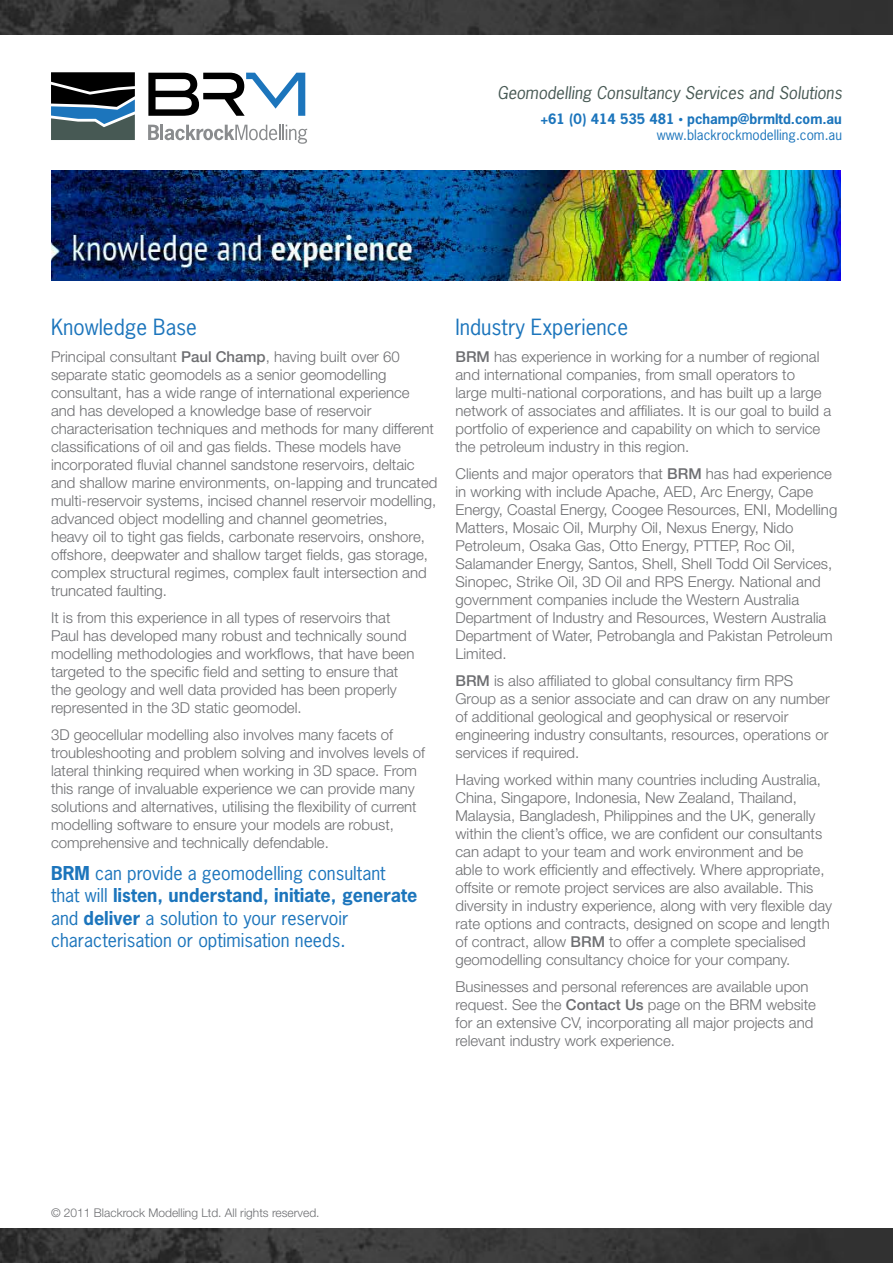
<style>
.page{position:relative;width:893px;height:1263px;background:#fff}
.page>*{position:absolute;margin:0;border:0;box-sizing:border-box;transform-origin:0 0}
.t1{font:21px "News Gothic Std";color:#1c75bc}
.t2{font:18px/22.5px "News Gothic Std";color:#1c75bc}
.t3{font:italic 16.5px "News Gothic Std";color:#475954}
.t4{font:300 15px/18px "Helvetica Neue";color:#6d6e71}
.t5{font:700 13.5px/16.2px "News Gothic Std";color:#1c75bc;text-align:right}
.t6{font:300 12px "Helvetica Neue";color:#6d6e71}
.s1{font-size:9px}
.s2{font-weight:400}
.s3{font-weight:500}
.s4{font-weight:700}
</style>
<div class="page">
<svg style="left:51px;top:72px;width:84px;height:68px;background:#3a4d58"></svg>
<svg style="left:148px;top:73px;width:157px;height:43px"></svg>
<svg style="left:148px;top:125px;width:11px;height:15px"></svg>
<hr style="left:160px;top:125px;width:3px;height:15px;background:#8a8c8e">
<svg style="left:165px;top:125px;width:142px;height:19px"></svg>
<img style="left:51px;top:170px;width:790px;height:110px">
<img style="left:0;top:1229px;width:893px;height:34px">
<img style="left:0;top:0;width:893px;height:34px">
<p class="t3" style="left:497px;top:82px;width:346px">Geomodelling Consultancy Services and Solutions</p>
<p class="t5" style="left:540px;top:111px;width:303px">+61 (0) 414 535 481 <span class="s1">•</span> pchamp@brmltd.com.au <span class="s2">www.blackrockmodelling.com.au</span></p>
<h1 class="t1" style="left:51px;top:314px;width:147px">Knowledge Base</h1>
<p class="t4" style="left:51px;top:348px;width:388px">Principal consultant <span class="s3">Paul Champ</span>, having built over 60 separate static geomodels as a senior geomodelling consultant, has a wide range of international experience and has developed a knowledge base of reservoir characterisation techniques and methods for many different classifications of oil and gas fields. These models have incorporated fluvial channel sandstone reservoirs, deltaic and shallow marine environments, on-lapping and truncated multi-reservoir systems, incised channel reservoir modelling, advanced object modelling and channel geometries,<br>heavy oil to tight gas fields, carbonate reservoirs, onshore, offshore, deepwater and shallow target fields, gas storage, complex structural regimes, complex fault intersection and truncated faulting.</p>
<p class="t4" style="left:51px;top:609px;width:365px">It is from this experience in all types of reservoirs that Paul has developed many robust and technically sound modelling methodologies and workflows, that have been targeted to the specific field and setting to ensure that the geology and well data provided has been properly represented in the 3D static geomodel.</p>
<p class="t4" style="left:51px;top:726px;width:375px">3D geocellular modelling also involves many facets of troubleshooting and problem solving and involves levels of lateral thinking required when working in 3D space. From this range of invaluable experience we can provide many solutions and alternatives, utilising the flexibility of current modelling software to ensure your models are robust, comprehensive and technically defendable.</p>
<p class="t2" style="left:51px;top:862px;width:368px"><span class="s4">BRM</span> can provide a geomodelling consultant that will <span class="s4">listen, understand, initiate, generate </span>and <span class="s4">deliver</span> a solution to your reservoir characterisation or optimisation needs.</p>
<h1 class="t1" style="left:455px;top:314px;width:174px">Industry Experience</h1>
<p class="t4" style="left:455px;top:348px;width:377px"><span class="s3">BRM</span> has experience in working for a number of regional and international companies, from small operators to<br>large multi-national corporations, and has built up a large network of associates and affiliates. It is our goal to build a portfolio of experience and capability on which to service the petroleum industry in this region.</p>
<p class="t4" style="left:455px;top:465px;width:383px">Clients and major operators that <span class="s3">BRM</span> has had experience in working with include Apache, AED, Arc Energy, Cape Energy, Coastal Energy, Coogee Resources, ENI, Modelling Matters, Mosaic Oil, Murphy Oil, Nexus Energy, Nido Petroleum, Osaka Gas, Otto Energy, PTTEP, Roc Oil, Salamander Energy, Santos, Shell, Shell Todd Oil Services, Sinopec, Strike Oil, 3D Oil and RPS Energy. National and government companies include the Western Australia Department of Industry and Resources, Western Australia Department of Water, Petrobangla and Pakistan Petroleum Limited.</p>
<p class="t4" style="left:455px;top:672px;width:376px"><span class="s3">BRM</span> is also affiliated to global consultancy firm RPS Group as a senior associate and can draw on any number of additional geological and geophysical or reservoir engineering industry consultants, resources, operations or services if required.</p>
<p class="t4" style="left:455px;top:771px;width:378px">Having worked within many countries including Australia, China, Singapore, Indonesia, New Zealand, Thailand, Malaysia, Bangladesh, Philippines and the UK, generally within the client’s office, we are confident our consultants can adapt to your team and work environment and be able to work efficiently and effectively. Where appropriate, offsite or remote project services are also available. This diversity in industry experience, along with very flexible day rate options and contracts, designed on scope and length of contract, allow <span class="s3">BRM</span> to offer a complete specialised geomodelling consultancy choice for your company.</p>
<p class="t4" style="left:455px;top:978px;width:362px">Businesses and personal references are available upon request. See the <span class="s3">Contact Us</span> page on the BRM website for an extensive CV, incorporating all major projects and relevant industry work experience.</p>
<p class="t6" style="left:51px;top:1205px;width:270px">© 2011 Blackrock Modelling Ltd. All rights reserved.</p>
</div>
